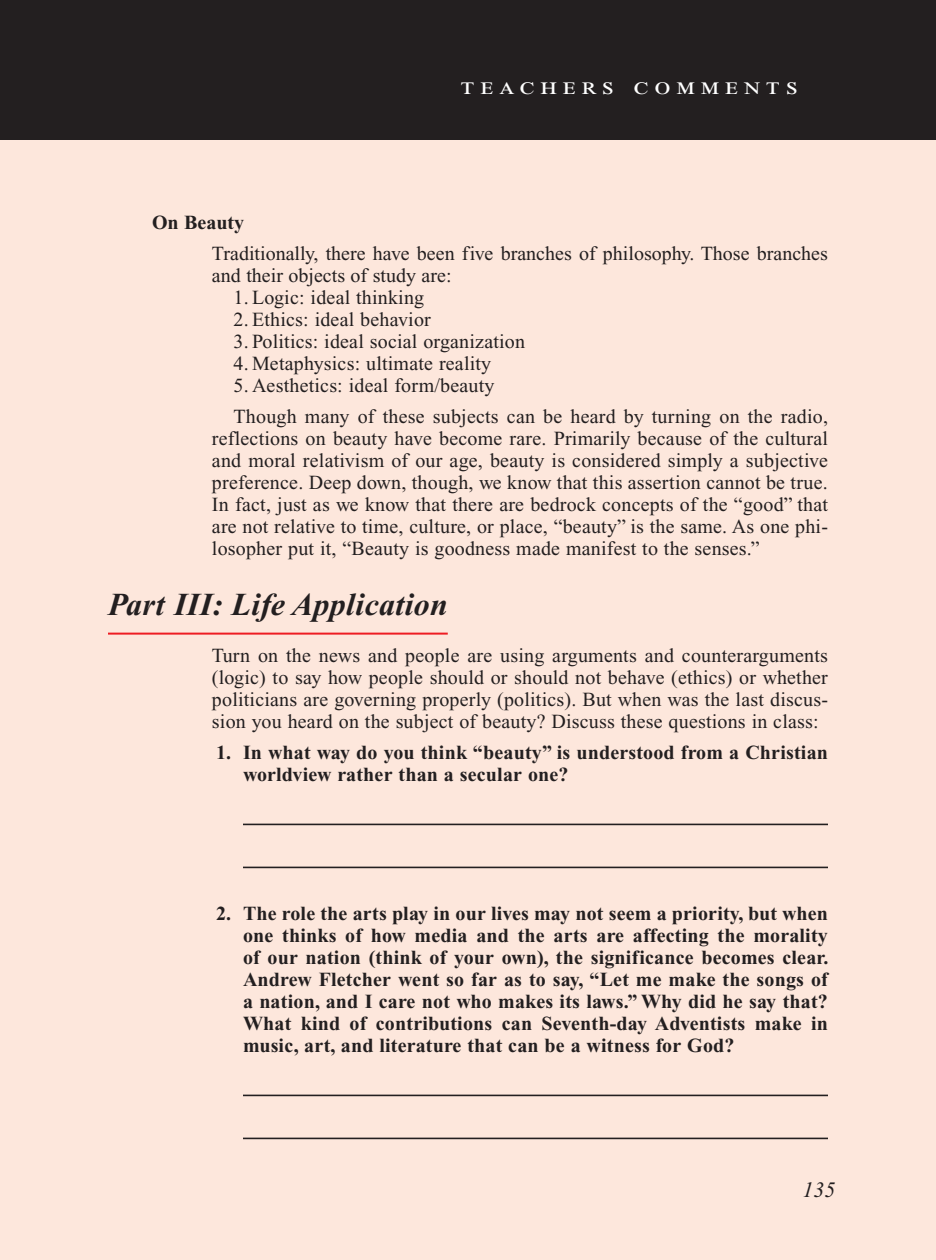
<style>
.page{position:relative;width:936px;height:1260px;background:#fff}
.page>*{position:absolute;margin:0;border:0;box-sizing:border-box;transform-origin:0 0}
.Main_Head_Teachers_C{font:italic 700 32px "Times New Roman PS Std";letter-spacing:.01em;color:#231f20}
.Teachers_Comments_He{font:24px "Times New Roman PS Std";letter-spacing:.2em;color:#fff;scale:1.2 1}
.PageNumbers{font:italic 22px "Times New Roman PS Std";color:#231f20}
.Objectives_Body_Text{font:20px/22px "Times New Roman PS Std";letter-spacing:.01em;color:#231f20;text-align:justify}
.LifeApplication{font:700 20px/22px "Times New Roman PS Std";letter-spacing:.01em;color:#231f20}
.Roman_Numeral_Sub_He{font:700 20px "Times New Roman PS Std";color:#231f20}
</style>
<div class="page">
<div style="left:0;top:134px;width:936px;height:1126px;background:#fde7dc"></div>
<hr style="left:108px;top:633px;width:340px;height:2px;background:#ee1d23">
<hr style="left:243px;top:824px;width:585px;height:1px;background:#231f20">
<hr style="left:243px;top:867px;width:585px;height:1px;background:#231f20">
<hr style="left:243px;top:1095px;width:585px;height:1px;background:#231f20">
<hr style="left:243px;top:1138px;width:585px;height:1px;background:#231f20">
<div style="left:0;top:0;width:936px;height:140px;background:#231f20"></div>
<p class="Teachers_Comments_He" style="left:461px;top:73px;width:283px">teachers comments</p>
<p class="Roman_Numeral_Sub_He" style="left:152px;top:211px;width:94px">On Beauty</p>
<p class="Objectives_Body_Text" style="left:212px;top:242px;width:618px">Traditionally, there have been five branches of philosophy. Those branches and their objects of study are:</p>
<p class="Objectives_Body_Text" style="left:234px;top:286px;width:192px">1. Logic: ideal thinking</p>
<p class="Objectives_Body_Text" style="left:234px;top:308px;width:199px">2. Ethics: ideal behavior</p>
<p class="Objectives_Body_Text" style="left:234px;top:330px;width:293px">3. Politics: ideal social organization</p>
<p class="Objectives_Body_Text" style="left:234px;top:352px;width:259px">4. Metaphysics: ultimate reality</p>
<p class="Objectives_Body_Text" style="left:234px;top:374px;width:262px">5. Aesthetics: ideal form/beauty</p>
<p class="Objectives_Body_Text" style="left:212px;top:405px;width:618px;text-indent:22px">Though many of these subjects can be heard by turning on the radio, reflections on beauty have become rare. Primarily because of the cultural and moral relativism of our age, beauty is considered simply a subjective preference. Deep down, though, we know that this assertion cannot be true.<br>In fact, just as we know that there are bedrock concepts of the “good” that are not relative to time, culture, or place, “beauty” is the same. As one phi&shy;losopher put it, “Beauty is goodness made manifest to the senses.”</p>
<p class="Main_Head_Teachers_C" style="left:108px;top:587px;width:342px">Part III: Life Application</p>
<p class="Objectives_Body_Text" style="left:212px;top:644px;width:618px">Turn on the news and people are using arguments and counterarguments (logic) to say how people should or should not behave (ethics) or whether politicians are governing properly (politics). But when was the last discus&shy;sion you heard on the subject of beauty? Discuss these questions in class:</p>
<p class="LifeApplication" style="left:243px;top:741px;width:587px;text-indent:-27px">1. In what way do you think “beauty” is understood from a Christian worldview rather than a secular one?</p>
<p class="LifeApplication" style="left:243px;top:902px;width:587px;text-align:justify;text-indent:-27px">2. The role the arts play in our lives may not seem a priority, but when one thinks of how media and the arts are affecting the morality of our nation (think of your own), the significance becomes clear.<br>Andrew Fletcher went so far as to say, “Let me make the songs of a nation, and I care not who makes its laws.” Why did he say that?<br>What kind of contributions can Seventh-day Adventists make in music, art, and literature that can be a witness for God?</p>
<p class="PageNumbers" style="left:802px;top:1178px;width:34px">135</p>
</div>
